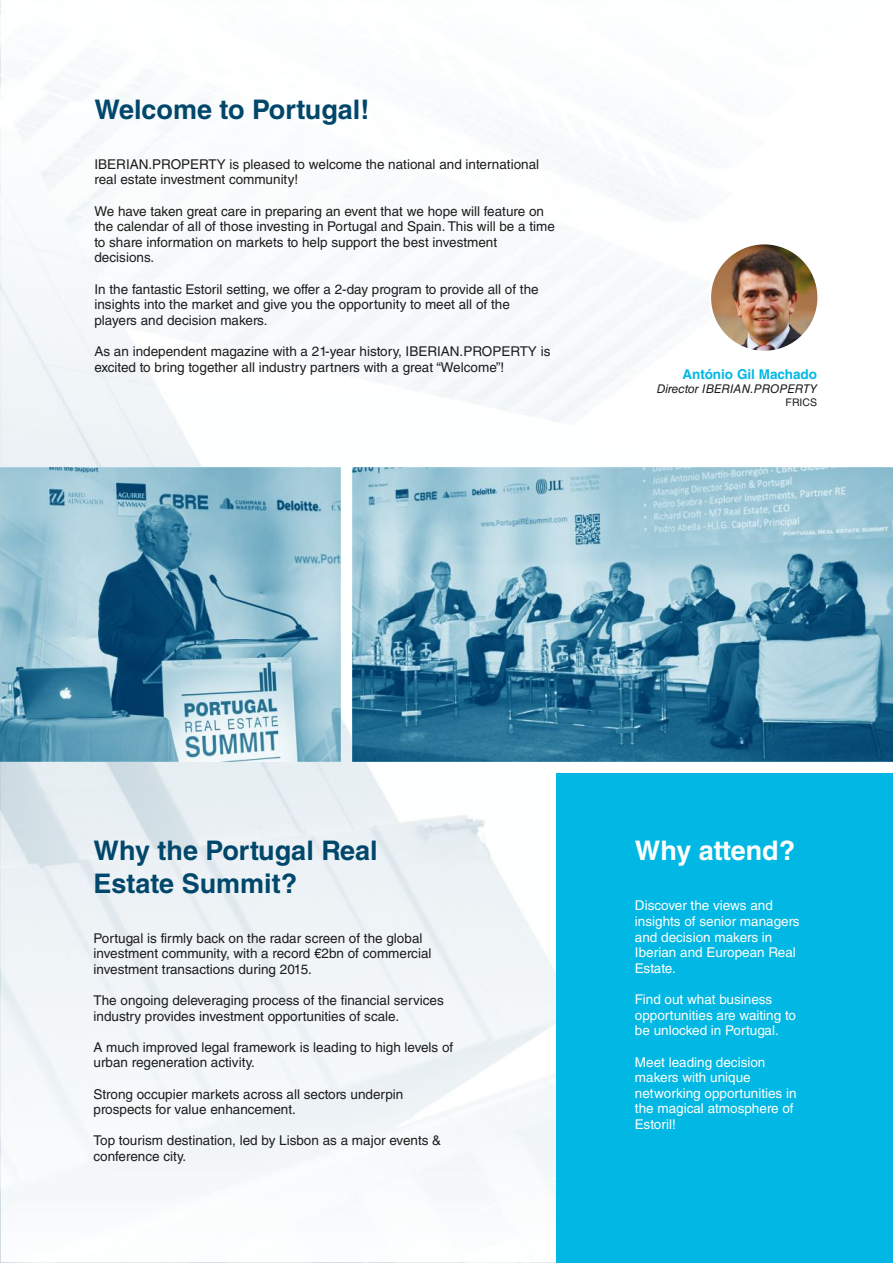
<style>
.page{position:relative;width:893px;height:1263px;background:#fff}
.page>*{position:absolute;margin:0;border:0;box-sizing:border-box;transform-origin:0 0}
.t1{font:700 27px/32.1px "Helvetica LT Std";color:#00476b}
.t2{font:700 27px "Helvetica LT Std";color:#fff}
.t3{font:13.5px/15.6px "Helvetica LT Std";color:#1c1c1c}
.t4{font:13.5px/15.6px "Helvetica LT Std";color:#fff}
.t5{font:700 13.5px "Helvetica LT Std";color:#00b8e3}
.t6{font:italic 12px "Helvetica LT Std";color:#1c1c1c}
.t7{font:10.5px "Helvetica LT Std";color:#1c1c1c}
</style>
<div class="page">
<img style="left:0;top:0;width:893px;height:1263px">
<div style="left:556px;top:774px;width:337px;height:489px;background:#00b8e3"></div>
<img style="left:0;top:467px;width:340px;height:294px">
<img style="left:353px;top:467px;width:540px;height:294px">
<div style="left:709px;top:242px;width:110px;height:111px;border:4px solid #fff;border-radius:50%"></div>
<img style="left:711px;top:244px;width:106px;height:107px;border-radius:50%">
<h1 class="t1" style="left:94px;top:97px;width:276px">Welcome to Portugal!</h1>
<p class="t3" style="left:94px;top:158px;width:446px">IBERIAN.PROPERTY is pleased to welcome the national and international real estate investment community!</p>
<p class="t3" style="left:94px;top:205px;width:462px">We have taken great care in preparing an event that we hope will feature on the calendar of all of those investing in Portugal and Spain. This will be a time to share information on markets to help support the best investment decisions.</p>
<p class="t3" style="left:94px;top:283px;width:446px">In the fantastic Estoril setting, we offer a 2-day program to provide all of the insights into the market and give you the opportunity to meet all of the players and decision makers.</p>
<p class="t3" style="left:94px;top:345px;width:457px">As an independent magazine with a 21-year history, IBERIAN.PROPERTY is excited to bring together all industry partners with a great “Welcome”!</p>
<p class="t5" style="left:682px;top:369px;width:136px">António Gil Machado</p>
<p class="t6" style="left:657px;top:384px;width:162px">Director IBERIAN.PROPERTY</p>
<p class="t7" style="left:786px;top:398px;width:33px">FRICS</p>
<h1 class="t1" style="left:94px;top:838px;width:286px">Why the Portugal Real<br>Estate Summit?</h1>
<p class="t3" style="left:94px;top:932px;width:339px">Portugal is firmly back on the radar screen of the global investment community, with a record €2bn of commercial investment transactions during 2015.</p>
<p class="t3" style="left:94px;top:994px;width:352px">The ongoing deleveraging process of the financial services industry provides investment opportunities of scale.</p>
<p class="t3" style="left:94px;top:1041px;width:361px">A much improved legal framework is leading to high levels of urban regeneration activity.</p>
<p class="t3" style="left:94px;top:1088px;width:311px">Strong occupier markets across all sectors underpin prospects for value enhancement.</p>
<p class="t3" style="left:94px;top:1135px;width:349px">Top tourism destination, led by Lisbon as a major events &amp; conference city.</p>
<h1 class="t2" style="left:635px;top:841px;width:162px">Why attend?</h1>
<p class="t4" style="left:635px;top:900px;width:166px">Discover the views and insights of senior managers and decision makers in<br>Iberian and European Real<br>Estate.</p>
<p class="t4" style="left:635px;top:993px;width:163px">Find out what business opportunities are waiting to be unlocked in Portugal.</p>
<p class="t4" style="left:635px;top:1056px;width:163px">Meet leading decision makers with unique networking opportunities in the magical atmosphere of<br>Estoril!</p>
</div>
